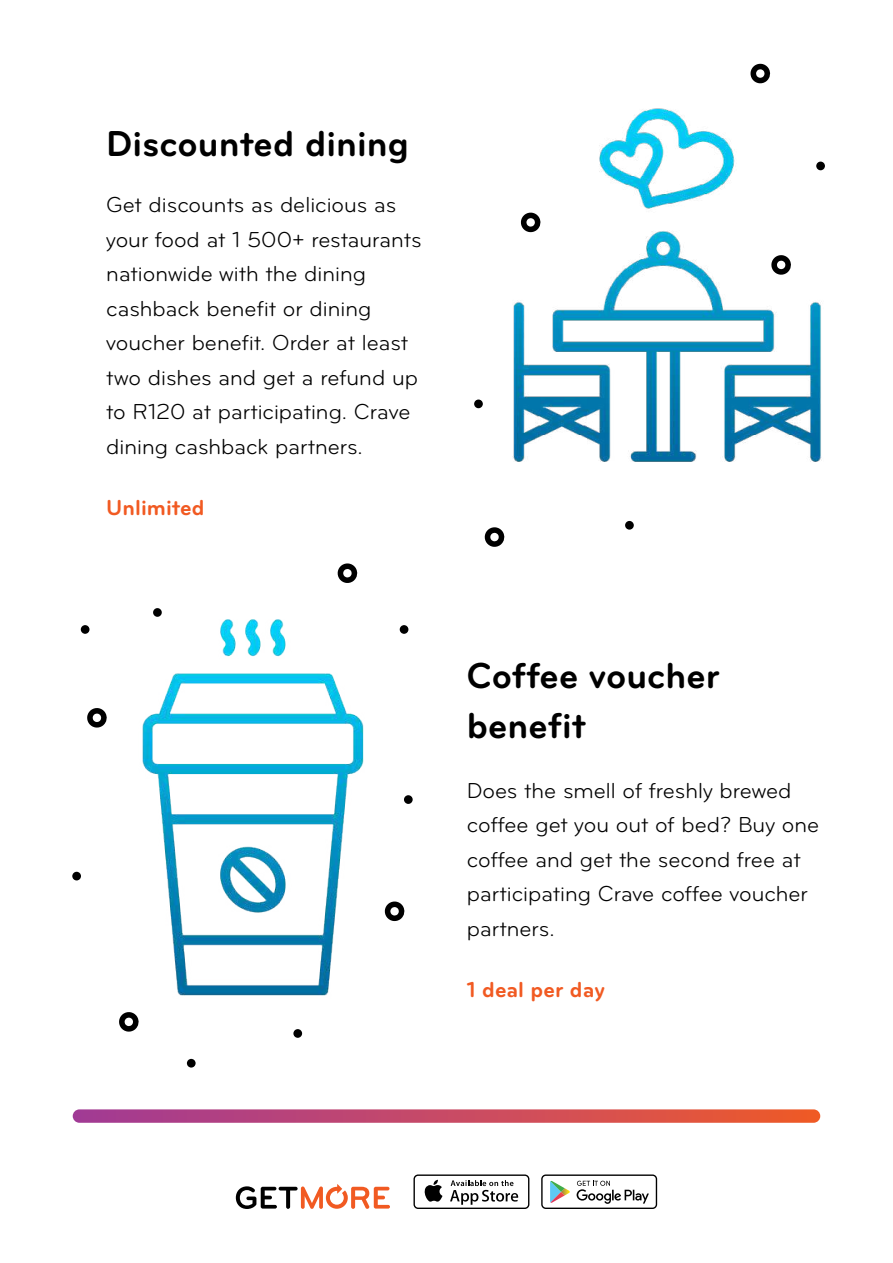
<style>
.page{position:relative;width:893px;height:1263px;background:#fff}
.page>*{position:absolute;margin:0;border:0;box-sizing:border-box;transform-origin:0 0}
.t1{font:700 37.5px/49.5px "Bryant";color:#000}
.t2{font:22.5px/34.5px "Bryant";color:#000}
.t3{font:700 22.5px "Bryant";color:#f15a22}
</style>
<div class="page">
<img style="left:72px;top:619px;width:337px;height:441px">
<svg style="left:73px;top:1109px;width:747px;height:14px;background:#ca5269"></svg>
<img style="left:512px;top:108px;width:313px;height:354px">
<svg style="left:771px;top:255px;width:21px;height:20px"></svg>
<svg style="left:119px;top:1012px;width:21px;height:20px"></svg>
<svg style="left:87px;top:708px;width:21px;height:20px"></svg>
<svg style="left:484px;top:527px;width:21px;height:20px"></svg>
<svg style="left:385px;top:901px;width:21px;height:20px"></svg>
<svg style="left:337px;top:563px;width:21px;height:20px"></svg>
<svg style="left:750px;top:63px;width:21px;height:21px"></svg>
<svg style="left:521px;top:212px;width:21px;height:20px"></svg>
<div style="left:625px;top:521px;width:9px;height:9px;background:#000;border-radius:50%"></div>
<div style="left:816px;top:162px;width:9px;height:8px;background:#000;border-radius:50%"></div>
<div style="left:153px;top:608px;width:9px;height:9px;background:#000;border-radius:50%"></div>
<div style="left:81px;top:625px;width:8px;height:9px;background:#000;border-radius:50%"></div>
<div style="left:400px;top:625px;width:8px;height:9px;background:#000;border-radius:50%"></div>
<div style="left:72px;top:872px;width:9px;height:8px;background:#000;border-radius:50%"></div>
<div style="left:474px;top:399px;width:9px;height:9px;background:#000;border-radius:50%"></div>
<div style="left:187px;top:1059px;width:9px;height:8px;background:#000;border-radius:50%"></div>
<div style="left:293px;top:1029px;width:9px;height:9px;background:#000;border-radius:50%"></div>
<div style="left:404px;top:795px;width:9px;height:9px;background:#000;border-radius:50%"></div>
<svg style="left:236px;top:1184px;width:154px;height:25px"></svg>
<div style="left:541px;top:1174px;width:116px;height:35px;border:1px solid #000;border-radius:4px"></div>
<svg style="left:577px;top:1181px;width:72px;height:23px"></svg>
<svg style="left:550px;top:1181px;width:20px;height:22px"></svg>
<div style="left:413px;top:1174px;width:116px;height:35px;border:1px solid #000;border-radius:4px"></div>
<svg style="left:424px;top:1180px;width:18px;height:22px"></svg>
<svg style="left:450px;top:1180px;width:68px;height:25px"></svg>
<h1 class="t1" style="left:106px;top:119px;width:304px">Discounted dining</h1>
<p class="t2" style="left:106px;top:188px;width:317px">Get discounts as delicious as your food at 1 500+ restaurants nationwide with the dining cashback benefit or dining voucher benefit. Order at least two dishes and get a refund up to R120 at participating. Crave dining cashback partners.</p>
<p class="t3" style="left:106px;top:496px;width:100px">Unlimited</p>
<h1 class="t1" style="left:467px;top:652px;width:254px">Coffee voucher benefit</h1>
<p class="t2" style="left:467px;top:774px;width:354px">Does the smell of freshly brewed coffee get you out of bed? Buy one coffee and get the second free at participating Crave coffee voucher partners.</p>
<p class="t3" style="left:467px;top:978px;width:139px">1 deal per day</p>
</div>
